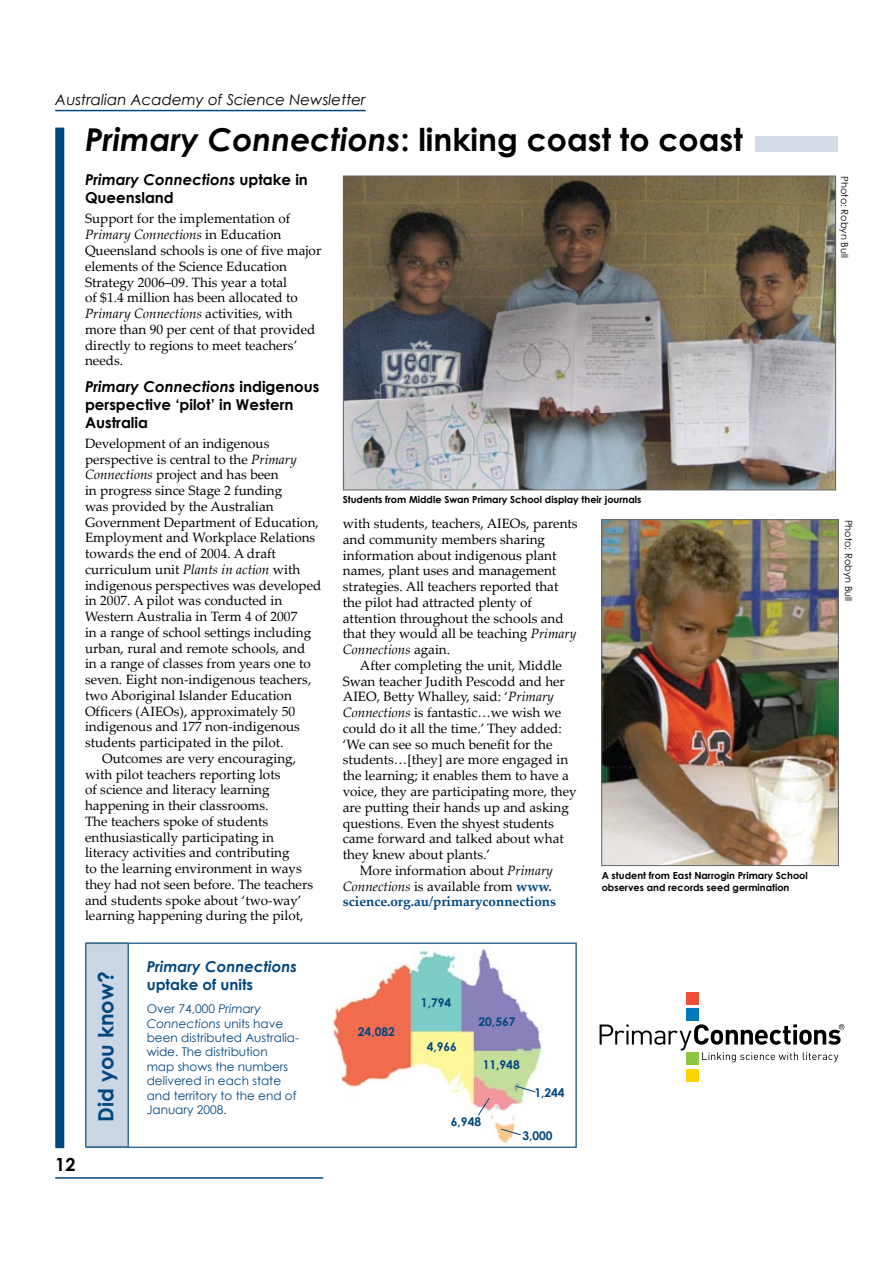
<style>
.page{position:relative;width:893px;height:1263px;background:#fff}
.page>*{position:absolute;margin:0;border:0;box-sizing:border-box;transform-origin:0 0}
.t1{font:700 31.5px "Century Gothic";color:#000}
.t2{font:700 21px "Century Gothic";color:#00467f}
.t3{font:700 18px "Century Gothic";color:#000}
.t4{font:700 15px/18px "Century Gothic";color:#000}
.t5{font:italic 15px "Century Gothic";color:#000}
.t6{font:italic 700 15px/18px "Century Gothic";color:#000}
.t7{font:italic 700 15px "Century Gothic";color:#00467f}
.t8{font:700 15px "Century Gothic";color:#00467f}
.t9{font:13.5px/15.8px "Palatino Linotype";color:#000}
.t10{font:700 13.5px "Palatino Linotype";color:#00467f}
.t11{font:12px/14.4px "Century Gothic";color:#00467f}
.t12{font:700 12px "Century Gothic";color:#00467f}
.t13{font:700 9.75px/12px "Century Gothic";color:#000}
.t14{font:9.75px "Century Gothic";color:#000}
.s1{font-style:italic}
.s2{font-style:normal}
.s3{font-weight:700;color:#00467f}
</style>
<div class="page">
<hr style="left:55px;top:110px;width:311px;height:1px;background:#00467f">
<div style="left:55px;top:128px;width:9px;height:1020px;background:#00467f"></div>
<hr style="left:55px;top:1177px;width:268px;height:2px;background:#00467f">
<img style="left:332px;top:948px;width:211px;height:197px">
<svg style="left:515px;top:1085px;width:21px;height:8px"></svg>
<svg style="left:500px;top:1128px;width:22px;height:8px"></svg>
<svg style="left:477px;top:1097px;width:13px;height:19px"></svg>
<div style="left:755px;top:136px;width:83px;height:15px;background:#d5dee8"></div>
<img style="left:345px;top:178px;width:489px;height:310px">
<div style="left:343px;top:176px;width:493px;height:314px;border:1px solid #636467"></div>
<div style="left:86px;top:942px;width:491px;height:206px;border:2px solid #3b6e8f"></div>
<div style="left:85px;top:942px;width:44px;height:206px;background:#cad6e3;border:2px solid #3b6e8f"></div>
<img style="left:603px;top:521px;width:234px;height:343px">
<div style="left:601px;top:519px;width:238px;height:347px;border:1px solid #636467"></div>
<div style="left:686px;top:1069px;width:13px;height:12px;background:#ffd400"></div>
<div style="left:686px;top:1008px;width:13px;height:13px;background:#0078b9"></div>
<div style="left:686px;top:1052px;width:13px;height:13px;background:#8cc63f"></div>
<div style="left:686px;top:992px;width:13px;height:12px;background:#f04e37"></div>
<svg style="left:600px;top:1024px;width:244px;height:38px"></svg>
<p class="t5" style="left:55px;top:89px;width:312px">Australian Academy of Science Newsletter</p>
<h1 class="t1" style="left:85px;top:116px;width:659px"><span class="s1">Primary Connections</span>: linking coast to coast</h1>
<p class="t6" style="left:85px;top:170px;width:224px">Primary Connections <span class="s2">uptake in<br>Queensland</span></p>
<p class="t9" style="left:85px;top:210px;width:238px">Support for the implementation of <span class="s1">Primary Connections</span> in Education Queensland schools is one of five major elements of the Science Education Strategy 2006–09. This year a total<br>of $1.4 million has been allocated to <span class="s1">Primary Connections</span> activities, with more than 90 per cent of that provided directly to regions to meet teachers’ needs.</p>
<p class="t4" style="left:85px;top:377px;width:236px"><span class="s1">Primary Connections</span> indigenous perspective ‘pilot’ in Western<br>Australia</p>
<p class="t9" style="left:85px;top:435px;width:186px">Development of an indigenous</p>
<p class="t9" style="left:85px;top:450px;width:213px">perspective is central to the <span class="s1">Primary</span></p>
<p class="t9" style="left:85px;top:466px;width:195px"><span class="s1">Connections</span> project and has been</p>
<p class="t9" style="left:85px;top:482px;width:199px">in progress since Stage 2 funding</p>
<p class="t9" style="left:85px;top:498px;width:190px">was provided by the Australian</p>
<p class="t9" style="left:85px;top:513px;width:235px">Government Department of Education,</p>
<p class="t9" style="left:85px;top:529px;width:232px">Employment and Workplace Relations</p>
<p class="t9" style="left:85px;top:545px;width:192px">towards the end of 2004. A draft</p>
<p class="t9" style="left:85px;top:561px;width:217px">curriculum unit <span class="s1">Plants in action</span> with</p>
<p class="t9" style="left:85px;top:577px;width:238px">indigenous perspectives was developed</p>
<p class="t9" style="left:85px;top:592px;width:199px">in 2007. A pilot was conducted in</p>
<p class="t9" style="left:85px;top:608px;width:214px">Western Australia in Term 4 of 2007</p>
<p class="t9" style="left:85px;top:624px;width:228px">in a range of school settings including</p>
<p class="t9" style="left:85px;top:640px;width:222px">urban, rural and remote schools, and</p>
<p class="t9" style="left:85px;top:655px;width:227px">in a range of classes from years one to</p>
<p class="t9" style="left:85px;top:671px;width:228px">seven. Eight non-indigenous teachers,</p>
<p class="t9" style="left:85px;top:687px;width:208px">two Aboriginal Islander Education</p>
<p class="t9" style="left:85px;top:703px;width:212px">Officers (AIEOs), approximately 50</p>
<p class="t9" style="left:85px;top:718px;width:216px">indigenous and 177 non-indigenous</p>
<p class="t9" style="left:85px;top:734px;width:200px">students participated in the pilot.</p>
<p class="t9" style="left:102px;top:750px;width:196px">Outcomes are very encouraging,</p>
<p class="t9" style="left:85px;top:766px;width:197px">with pilot teachers reporting lots</p>
<p class="t9" style="left:85px;top:781px;width:186px">of science and literacy learning</p>
<p class="t9" style="left:85px;top:797px;width:185px">happening in their classrooms.</p>
<p class="t9" style="left:85px;top:813px;width:185px">The teachers spoke of students</p>
<p class="t9" style="left:85px;top:829px;width:190px">enthusiastically participating in</p>
<p class="t9" style="left:85px;top:844px;width:206px">literacy activities and contributing</p>
<p class="t9" style="left:85px;top:860px;width:218px">to the learning environment in ways</p>
<p class="t9" style="left:85px;top:876px;width:230px">they had not seen before. The teachers</p>
<p class="t9" style="left:85px;top:892px;width:218px">and students spoke about ‘two-way’</p>
<p class="t9" style="left:85px;top:907px;width:220px">learning happening during the pilot,</p>
<h2 class="t2" style="left:90px;top:1122px;width:152px;rotate:-90deg">Did you know?</h2>
<p class="t7" style="left:147px;top:955px;width:152px">Primary Connections</p>
<p class="t8" style="left:147px;top:973px;width:108px">uptake of units</p>
<p class="t11" style="left:147px;top:1001px;width:154px">Over 74,000 <span class="s1">Primary<br>Connections</span> units have been distributed Australia&shy;wide. The distribution<br>map shows the numbers delivered in each state and territory to the end of<br>January 2008.</p>
<h3 class="t3" style="left:55px;top:1151px;width:22px">12</h3>
<p class="t13" style="left:343px;top:493px;width:300px">Students from Middle Swan Primary School display their journals</p>
<p class="t9" style="left:343px;top:515px;width:236px">with students, teachers, AIEOs, parents and community members sharing information about indigenous plant names, plant uses and management strategies. All teachers reported that the pilot had attracted plenty of attention throughout the schools and that they would all be teaching <span class="s1">Primary Connections</span> again.</p>
<p class="t9" style="left:360px;top:657px;width:204px">After completing the unit, Middle</p>
<p class="t9" style="left:343px;top:673px;width:224px">Swan teacher Judith Pescodd and her</p>
<p class="t9" style="left:343px;top:688px;width:213px">AIEO, Betty Whalley, said: ‘<span class="s1">Primary</span></p>
<p class="t9" style="left:343px;top:704px;width:220px"><span class="s1">Connections</span> is fantastic…we wish we</p>
<p class="t9" style="left:343px;top:720px;width:220px">could do it all the time.’ They added:</p>
<p class="t9" style="left:343px;top:736px;width:211px">‘We can see so much benefit for the</p>
<p class="t9" style="left:343px;top:751px;width:227px">students…[they] are more engaged in</p>
<p class="t9" style="left:343px;top:767px;width:227px">the learning; it enables them to have a</p>
<p class="t9" style="left:343px;top:783px;width:235px">voice, they are participating more, they</p>
<p class="t9" style="left:343px;top:799px;width:227px">are putting their hands up and asking</p>
<p class="t9" style="left:343px;top:814px;width:213px">questions. Even the shyest students</p>
<p class="t9" style="left:343px;top:830px;width:222px">came forward and talked about what</p>
<p class="t9" style="left:343px;top:846px;width:149px">they knew about plants.’</p>
<p class="t9" style="left:360px;top:862px;width:195px">More information about <span class="s1">Primary</span></p>
<p class="t9" style="left:343px;top:877px;width:211px"><span class="s1">Connections</span> is available from <span class="s3">www.</span></p>
<p class="t10" style="left:343px;top:892px;width:215px">science.org.au/primaryconnections</p>
<p class="t13" style="left:602px;top:869px;width:208px">A student from East Narrogin Primary School observes and records seed germination</p>
<p class="t12" style="left:358px;top:1023px;width:38px">24,082</p>
<p class="t12" style="left:421px;top:993px;width:32px">1,794</p>
<p class="t12" style="left:427px;top:1037px;width:32px">4,966</p>
<p class="t12" style="left:478px;top:1012px;width:38px">20,567</p>
<p class="t12" style="left:483px;top:1056px;width:38px">11,948</p>
<p class="t12" style="left:451px;top:1113px;width:32px">6,948</p>
<p class="t12" style="left:534px;top:1083px;width:32px">1,244</p>
<p class="t12" style="left:522px;top:1126px;width:32px">3,000</p>
<p class="t14" style="left:851px;top:176px;width:83px;rotate:90deg">Photo: Robyn Bull</p>
<p class="t14" style="left:855px;top:520px;width:83px;rotate:90deg">Photo: Robyn Bull</p>
</div>
